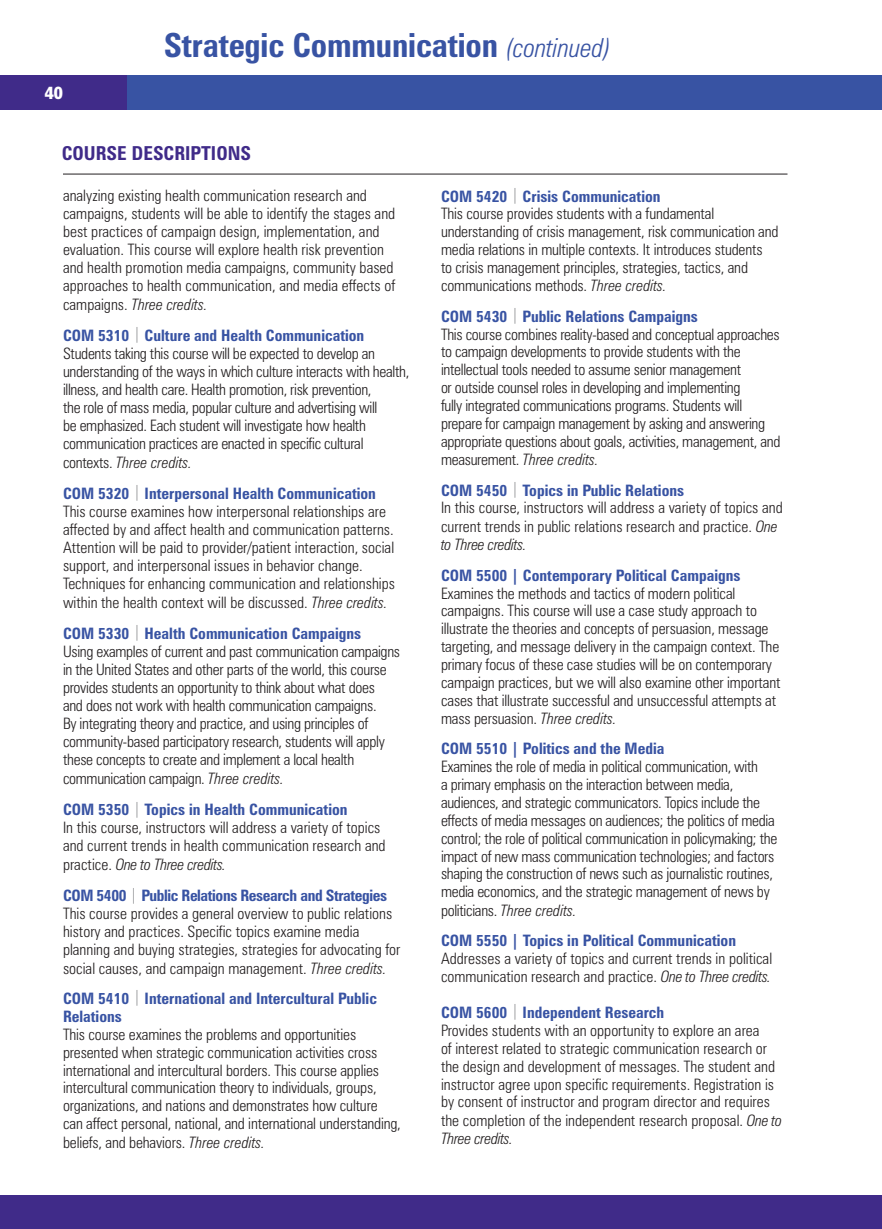
<style>
.page{position:relative;width:882px;height:1229px;background:#fff}
.page>*{position:absolute;margin:0;border:0;box-sizing:border-box;transform-origin:0 0}
.t1{font:700 condensed 33.25px "Zurich BT";letter-spacing:-.005em;color:#3853a3}
.t2{font:700 condensed 19.25px "Zurich BT";color:#402b89}
.t3{font:900 condensed 17.5px "Frutiger";color:#fff}
.t4{font:300 condensed 15.75px/18px "Zurich BT";letter-spacing:-.01em;color:#231f20}
.t5{font:700 condensed 15.75px/17.8px "Zurich BT";color:#3853a3}
.s1{font-weight:300;font-style:italic;font-size:26.25px}
.s2{font-style:italic}
.s3{font-weight:700;color:#3853a3}
.s4{color:#808285}
.s5{font-weight:300;color:#808285}
</style>
<div class="page">
<div style="left:0;top:76px;width:127px;height:34px;background:#402b89"></div>
<div style="left:127px;top:76px;width:755px;height:34px;background:#3853a3"></div>
<div style="left:0;top:1194px;width:882px;height:34px;background:#402b89"></div>
<hr style="left:63px;top:174px;width:725px;height:1px;background:#231f20">
<p class="t3" style="left:45px;top:82px;width:20px">40</p>
<h1 class="t1" style="left:164px;top:25px;width:448px">Strategic Communication <span class="s1">(continued)</span></h1>
<p class="t2" style="left:62px;top:141px;width:191px">COURSE DESCRIPTIONS</p>
<p class="t4" style="left:63px;top:186px;width:334px">analyzing existing health communication research and campaigns, students will be able to identify the stages and best practices of campaign design, implementation, and evaluation. This course will explore health risk prevention and health promotion media campaigns, community based approaches to health communication, and media effects of campaigns. <span class="s2">Three credits.</span></p>
<p class="t4" style="left:63px;top:326px;width:348px"><span class="s3">COM 5310</span> <span class="s4">|</span> <span class="s3">Culture and Health Communication </span>Students taking this course will be expected to develop an understanding of the ways in which culture interacts with health, illness, and health care. Health promotion, risk prevention,<br>the role of mass media, popular culture and advertising will<br>be emphasized. Each student will investigate how health communication practices are enacted in specific cultural contexts. <span class="s2">Three credits.</span></p>
<p class="t4" style="left:63px;top:484px;width:334px"><span class="s3">COM 5320</span> <span class="s4">|</span> <span class="s3">Interpersonal Health Communication </span>This course examines how interpersonal relationships are affected by and affect health and communication patterns.<br>Attention will be paid to provider/patient interaction, social support, and interpersonal issues in behavior change.<br>Techniques for enhancing communication and relationships within the health context will be discussed. <span class="s2">Three credits.</span></p>
<p class="t4" style="left:63px;top:624px;width:339px"><span class="s3">COM 5330</span> <span class="s4">|</span> <span class="s3">Health Communication Campaigns<br></span>Using examples of current and past communication campaigns in the United States and other parts of the world, this course provides students an opportunity to think about what does<br>and does not work with health communication campaigns.<br>By integrating theory and practice, and using principles of community-based participatory research, students will apply these concepts to create and implement a local health communication campaign. <span class="s2">Three credits.</span></p>
<p class="t4" style="left:63px;top:800px;width:324px"><span class="s3">COM 5350</span> <span class="s4">|</span> <span class="s3">Topics in Health Communication<br></span>In this course, instructors will address a variety of topics and current trends in health communication research and practice. <span class="s2">One to Three credits.</span></p>
<p class="t4" style="left:63px;top:886px;width:339px"><span class="s3">COM 5400</span> <span class="s4">|</span> <span class="s3">Public Relations Research and Strategies </span>This course provides a general overview to public relations history and practices. Specific topics examine media planning and buying strategies, strategies for advocating for social causes, and campaign management. <span class="s2">Three credits.</span></p>
<p class="t5" style="left:63px;top:989px;width:316px">COM 5410 <span class="s5">|</span> International and Intercultural Public<br>Relations</p>
<p class="t4" style="left:63px;top:1025px;width:339px">This course examines the problems and opportunities presented when strategic communication activities cross international and intercultural borders. This course applies intercultural communication theory to individuals, groups, organizations, and nations and demonstrates how culture can affect personal, national, and international understanding, beliefs, and behaviors. <span class="s2">Three credits.</span></p>
<p class="t4" style="left:441px;top:187px;width:339px"><span class="s3">COM 5420</span> <span class="s4">|</span> <span class="s3">Crisis Communication<br></span>This course provides students with a fundamental understanding of crisis management, risk communication and media relations in multiple contexts. It introduces students<br>to crisis management principles, strategies, tactics, and communications methods. <span class="s2">Three credits.</span></p>
<p class="t4" style="left:441px;top:307px;width:341px"><span class="s3">COM 5430</span> <span class="s4">|</span> <span class="s3">Public Relations Campaigns<br></span>This course combines reality-based and conceptual approaches to campaign developments to provide students with the intellectual tools needed to assume senior management<br>or outside counsel roles in developing and implementing<br>fully integrated communications programs. Students will prepare for campaign management by asking and answering appropriate questions about goals, activities, management, and measurement. <span class="s2">Three credits.</span></p>
<p class="t4" style="left:441px;top:481px;width:343px"><span class="s3">COM 5450</span> <span class="s4">|</span> <span class="s3">Topics in Public Relations<br></span>In this course, instructors will address a variety of topics and current trends in public relations research and practice. <span class="s2">One to Three credits.</span></p>
<p class="t5" style="left:441px;top:566px;width:301px">COM 5500 | Contemporary Political Campaigns</p>
<p class="t4" style="left:441px;top:584px;width:341px">Examines the methods and tactics of modern political campaigns. This course will use a case study approach to illustrate the theories and concepts of persuasion, message targeting, and message delivery in the campaign context. The primary focus of these case studies will be on contemporary campaign practices, but we will also examine other important cases that illustrate successful and unsuccessful attempts at mass persuasion. <span class="s2">Three credits.</span></p>
<p class="t5" style="left:441px;top:740px;width:225px">COM 5510 | Politics and the Media</p>
<p class="t4" style="left:441px;top:757px;width:338px">Examines the role of media in political communication, with<br>a primary emphasis on the interaction between media, audiences, and strategic communicators. Topics include the effects of media messages on audiences; the politics of media control; the role of political communication in policymaking; the impact of new mass communication technologies; and factors shaping the construction of news such as journalistic routines, media economics, and the strategic management of news by politicians. <span class="s2">Three credits.</span></p>
<p class="t5" style="left:441px;top:931px;width:297px">COM 5550 | Topics in Political Communication</p>
<p class="t4" style="left:441px;top:949px;width:333px">Addresses a variety of topics and current trends in political communication research and practice. <span class="s2">One to Three credits.</span></p>
<p class="t4" style="left:441px;top:1003px;width:343px"><span class="s3">COM 5600</span> <span class="s4">|</span> <span class="s3">Independent Research<br></span>Provides students with an opportunity to explore an area<br>of interest related to strategic communication research or the design and development of messages. The student and instructor agree upon specific requirements. Registration is by consent of instructor and program director and requires the completion of the independent research proposal. <span class="s2">One to Three credits.</span></p>
</div>
